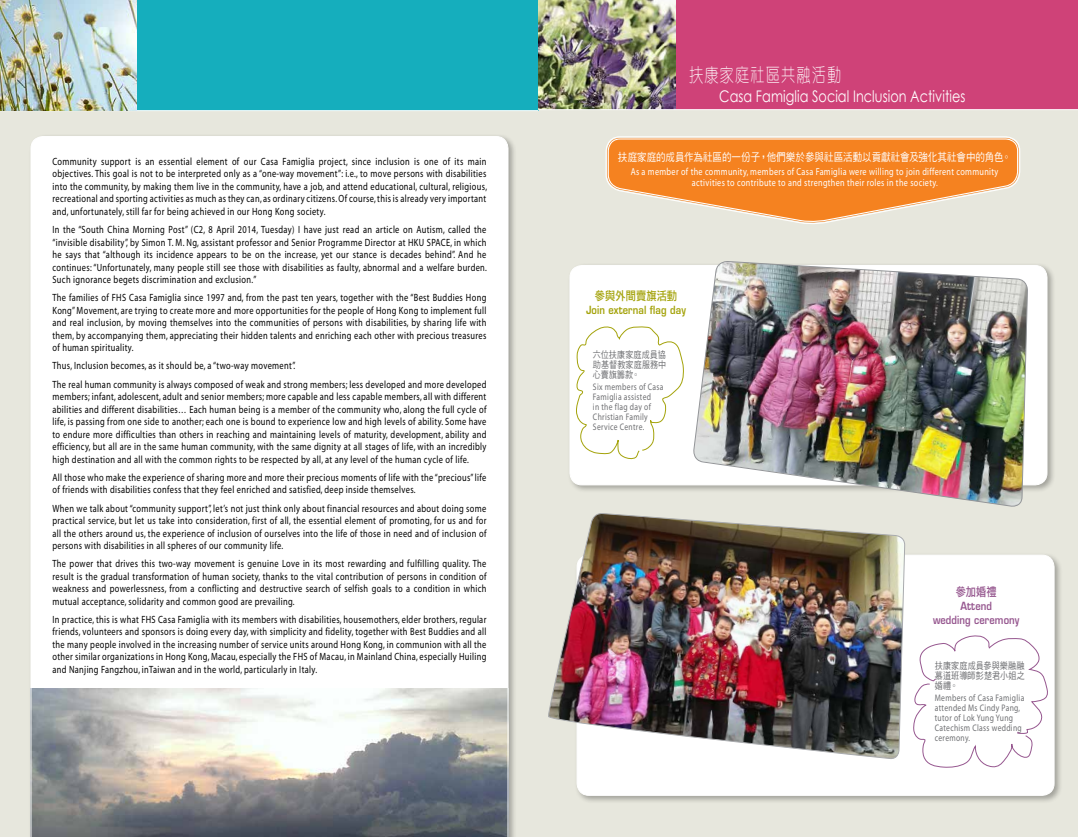
<style>
.page{position:relative;width:1078px;height:837px;background:#fff}
.page>*{position:absolute;margin:0;border:0;box-sizing:border-box;transform-origin:0 0}
.t1{font:300 19px "M Yuen";letter-spacing:.075em;color:#fff;scale:.75 1}
.t2{font:16px "Century Gothic";letter-spacing:.005em;color:#fff;scale:.8 1}
.t3{font:12px "Li Hei Pro";letter-spacing:.01em;color:#a4a30b;scale:.85 1}
.t4{font:12px "Li Hei Pro";color:#96578f;scale:.85 1}
.t5{font:11.2px "DF Hei Md HK BF";color:#fff;scale:.85 1}
.t6{font:600 11px/14px "Eurostile";letter-spacing:.01em;color:#96578f;text-align:center;scale:.85 1}
.t7{font:600 11px "Eurostile";letter-spacing:.01em;color:#a4a30b;scale:.85 1}
.t8{font:10.5px/12.5px "Myriad MM 400 600";letter-spacing:.04em;color:#000;text-align:justify;scale:.8 1}
.t9{font:10.2px/11px "Myriad MM 400 600";letter-spacing:.04em;color:#fff;text-align:center;scale:.8 1}
.t10{font:9.5px/10px "Myriad MM 400 600";letter-spacing:.04em;color:#6d6e71;scale:.8 1}
.t11{font:9.5px/10px "DF Hei Md HK BF";letter-spacing:.01em;color:#6d6e71;text-align:justify;scale:.85 1}
</style>
<div class="page">
<div style="left:534px;top:16px;width:543px;height:820px;background:#e7e7dd"></div>
<svg style="left:605px;top:136px;width:415px;height:45px"></svg>
<svg style="left:607px;top:138px;width:411px;height:86px"></svg>
<div style="left:0;top:16px;width:539px;height:820px;background:#e7e7dd"></div>
<div style="left:0;top:0;width:539px;height:111px;background:#15aebd"></div>
<div style="left:539px;top:0;width:538px;height:110px;background:#cf4278"></div>
<hr style="left:0;top:110px;width:538px;height:1px;background:#fff">
<div style="left:574px;top:552px;width:488px;height:251px;background:#000;opacity:.3"></div>
<div style="left:577px;top:555px;width:476px;height:240px;background:#fff;border-radius:12px"></div>
<div style="left:567px;top:263px;width:488px;height:230px;background:#000;opacity:.3"></div>
<div style="left:570px;top:265px;width:476px;height:219px;background:#fff;border-radius:12px"></div>
<img style="left:0;top:0;width:137px;height:110px">
<img style="left:538px;top:0;width:137px;height:109px">
<img style="left:548px;top:519px;width:356px;height:240px">
<img style="left:692px;top:261px;width:335px;height:246px">
<hr style="left:539px;top:109px;width:538px;height:1px;background:#fff">
<div style="left:28px;top:134px;width:488px;height:702px;background:#000;opacity:.3"></div>
<svg style="left:31px;top:136px;width:477px;height:700px;background:#ececec"></svg>
<svg style="left:576px;top:326px;width:107px;height:196px"></svg>
<svg style="left:913px;top:635px;width:135px;height:132px"></svg>
<p class="t8" style="left:52px;top:155px;width:544px">Community support is an essential element of our Casa Famiglia project, since inclusion is one of its main objectives. This goal is not to be interpreted only as a “one-way movement”: i.e., to move persons with disabilities into the community, by making them live in the community, have a job, and attend educational, cultural, religious, recreational and sporting activities as much as they can, as ordinary citizens. Of course, this is already very important and, unfortunately, still far for being achieved in our Hong Kong society.</p>
<p class="t8" style="left:52px;top:224px;width:544px">In the “South China Morning Post” (C2, 8 April 2014, Tuesday) I have just read an article on Autism, called the “invisible disability”, by Simon T. M. Ng, assistant professor and Senior Programme Director at HKU SPACE, in which he says that “although its incidence appears to be on the increase, yet our stance is decades behind”. And he continues: “Unfortunately, many people still see those with disabilities as faulty, abnormal and a welfare burden.<br>Such ignorance begets discrimination and exclusion.”</p>
<p class="t8" style="left:52px;top:292px;width:544px">The families of FHS Casa Famiglia since 1997 and, from the past ten years, together with the “Best Buddies Hong Kong” Movement, are trying to create more and more opportunities for the people of Hong Kong to implement full and real inclusion, by moving themselves into the communities of persons with disabilities, by sharing life with them, by accompanying them, appreciating their hidden talents and enriching each other with precious treasures of human spirituality.</p>
<p class="t8" style="left:52px;top:357px;width:544px;line-height:18.2px">Thus, Inclusion becomes, as it should be, a “two-way movement”.<br>The real human community is always composed of weak and strong members; less developed and more developed</p>
<p class="t8" style="left:52px;top:391px;width:544px">members; infant, adolescent, adult and senior members; more capable and less capable members, all with different abilities and different disabilities… Each human being is a member of the community who, along the full cycle of life, is passing from one side to another; each one is bound to experience low and high levels of ability. Some have to endure more difficulties than others in reaching and maintaining levels of maturity, development, ability and efficiency, but all are in the same human community, with the same dignity at all stages of life, with an incredibly high destination and all with the common rights to be respected by all, at any level of the human cycle of life.</p>
<p class="t8" style="left:52px;top:471px;width:544px">All those who make the experience of sharing more and more their precious moments of life with the “precious” life of friends with disabilities confess that they feel enriched and satisfied, deep inside themselves.</p>
<p class="t8" style="left:52px;top:502px;width:544px">When we talk about “community support”, let’s not just think only about financial resources and about doing some practical service, but let us take into consideration, first of all, the essential element of promoting, for us and for all the others around us, the experience of inclusion of ourselves into the life of those in need and of inclusion of persons with disabilities in all spheres of our community life.</p>
<p class="t8" style="left:52px;top:557px;width:544px">The power that drives this two-way movement is genuine Love in its most rewarding and fulfilling quality. The result is the gradual transformation of human society, thanks to the vital contribution of persons in condition of weakness and powerlessness, from a conflicting and destructive search of selfish goals to a condition in which mutual acceptance, solidarity and common good are prevailing.</p>
<p class="t8" style="left:52px;top:613px;width:544px">In practice, this is what FHS Casa Famiglia with its members with disabilities, housemothers, elder brothers, regular friends, volunteers and sponsors is doing every day, with simplicity and fidelity, together with Best Buddies and all the many people involved in the increasing number of service units around Hong Kong, in communion with all the other similar organizations in Hong Kong, Macau, especially the FHS of Macau, in Mainland China, especially Huiling and Nanjing Fangzhou, inTaiwan and in the world, particularly in Italy.</p>
<h1 class="t1" style="left:689px;top:65px;width:204px">扶康家庭社區共融活動</h1>
<h2 class="t2" style="left:719px;top:86px;width:309px">Casa Famiglia Social Inclusion Activities</h2>
<p class="t5" style="left:617px;top:151px;width:464px">扶庭家庭的成員作為社區的一份子，他們樂於參與社區活動以貢獻社會及強化其社會中的角色。</p>
<p class="t9" style="left:630px;top:166px;width:461px">As a member of the community, members of Casa Famiglia were willing to join different community activities to contribute to and strengthen their roles in the society.</p>
<p class="t3" style="left:594px;top:290px;width:98px">參與外間賣旗活動</p>
<p class="t7" style="left:586px;top:303px;width:119px">Join external flag day</p>
<p class="t11" style="left:593px;top:350px;width:88px">六位扶康家庭成員協助基督教家庭服務中心賣旗籌款。</p>
<p class="t10" style="left:593px;top:382px;width:90px">Six members of Casa<br>Famiglia assisted<br>in the flag day of<br>Christian Family<br>Service Centre.</p>
<p class="t4" style="left:955px;top:585px;width:50px">參加婚禮</p>
<p class="t6" style="left:932px;top:598px;width:103px">Attend<br>wedding ceremony</p>
<p class="t11" style="left:934px;top:660px;width:107px">扶康家庭成員參與樂融融慕道班導師彭楚君小姐之婚禮。</p>
<p class="t10" style="left:934px;top:692px;width:113px">Members of Casa Famiglia attended Ms Cindy Pang, tutor of Lok Yung Yung<br>Catechism Class wedding ceremony.</p>
</div>
